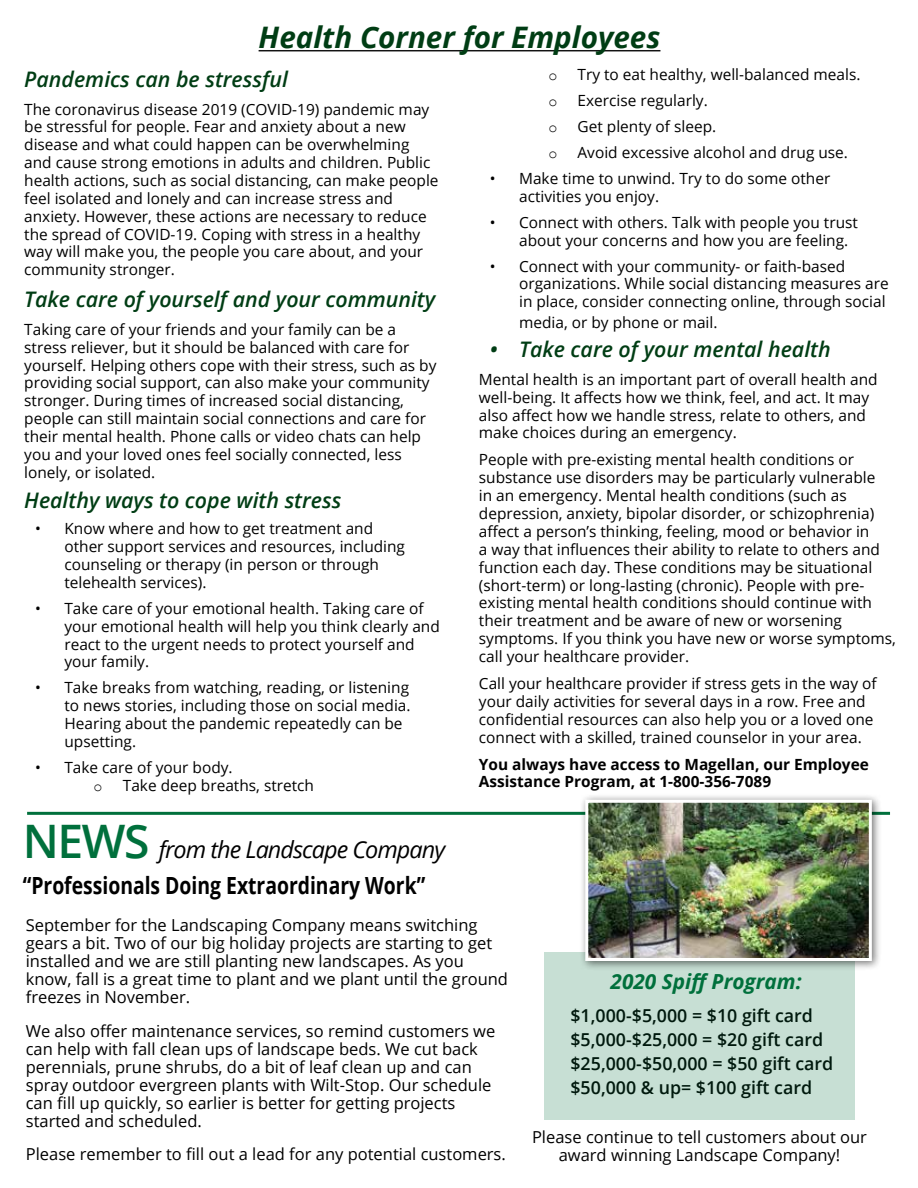
<style>
.page{position:relative;width:918px;height:1188px;background:#fff}
.page>*{position:absolute;margin:0;border:0;box-sizing:border-box;transform-origin:0 0}
.t1{font:italic 700 29.7px "Open Sans";color:#003d14}
.t2{font:700 23.7px "Open Sans";color:#000;scale:.82 1}
.t3{font:italic 23.4px "Open Sans";letter-spacing:-.04em;color:#000}
.t4{font:italic 600 21.45px "Open Sans";color:#003d14}
.t5{font:italic 700 20.85px "Open Sans";color:#00703c}
.t6{font:600 17.85px/24.3px "Open Sans";color:#000}
.t7{font:16.5px/18.1px "Open Sans";color:#000}
.t8{font:15.45px/17.9px "Open Sans";color:#000}
.t9{font:700 15.45px/17.9px "Open Sans";color:#000}
.t10{font:15px "Courier New";color:#000}
.s1{font-weight:600;font-style:normal;font-size:46.2px;color:#00703c}
</style>
<div class="page">
<hr style="left:27px;top:812px;width:863px;height:3px;background:#00703c">
<div style="left:544px;top:952px;width:311px;height:168px;background:#c7dfd4"></div>
<div style="left:579px;top:793px;width:303px;height:178px;background:#000;opacity:.55"></div>
<img style="left:589px;top:804px;width:279px;height:153px">
<div style="left:585px;top:800px;width:287px;height:161px;border:3px solid #fff"></div>
<hr style="left:259px;top:50px;width:401px;height:1px;background:#131313">
<h1 class="t1" style="left:259px;top:17px;width:403px">Health Corner for Employees</h1>
<h3 class="t4" style="left:24px;top:65px;width:265px">Pandemics can be stressful</h3>
<p class="t8" style="left:24px;top:100px;width:416px">The coronavirus disease 2019 (COVID-19) pandemic may be stressful for people. Fear and anxiety about a new disease and what could happen can be overwhelming and cause strong emotions in adults and children. Public health actions, such as social distancing, can make people feel isolated and lonely and can increase stress and anxiety. However, these actions are necessary to reduce the spread of COVID-19. Coping with stress in a healthy way will make you, the people you care about, and your community stronger.</p>
<h3 class="t4" style="left:24px;top:285px;width:413px">Take care of yourself and your community</h3>
<p class="t8" style="left:24px;top:320px;width:414px">Taking care of your friends and your family can be a stress reliever, but it should be balanced with care for yourself. Helping others cope with their stress, such as by providing social support, can also make your community stronger. During times of increased social distancing, people can still maintain social connections and care for their mental health. Phone calls or video chats can help you and your loved ones feel socially connected, less lonely, or isolated.</p>
<h3 class="t4" style="left:24px;top:486px;width:319px">Healthy ways to cope with stress</h3>
<p class="t8" style="left:64px;top:519px;width:342px;text-indent:-29px">• Know where and how to get treatment and other support services and resources, including counseling or therapy (in person or through telehealth services).</p>
<p class="t8" style="left:64px;top:599px;width:377px;text-indent:-29px">• Take care of your emotional health. Taking care of your emotional health will help you think clearly and react to the urgent needs to protect yourself and your family.</p>
<p class="t8" style="left:64px;top:678px;width:348px;text-indent:-29px">• Take breaks from watching, reading, or listening to news stories, including those on social media.<br>Hearing about the pandemic repeatedly can be upsetting.</p>
<p class="t8" style="left:35px;top:758px;width:199px">• Take care of your body.</p>
<p class="t10" style="left:94px;top:777px;width:10px">o</p>
<p class="t8" style="left:123px;top:776px;width:193px">Take deep breaths, stretch</p>
<h3 class="t3" style="left:23px;top:834px;width:424px"><span class="s1">NEWS</span> from the Landscape Company</h3>
<h2 class="t2" style="left:23px;top:868px;width:492px">“Professionals Doing Extraordinary Work”</h2>
<p class="t10" style="left:548px;top:66px;width:10px">o</p>
<p class="t8" style="left:578px;top:65px;width:284px">Try to eat healthy, well-balanced meals.</p>
<p class="t10" style="left:548px;top:92px;width:10px">o</p>
<p class="t8" style="left:578px;top:91px;width:132px">Exercise regularly.</p>
<p class="t10" style="left:548px;top:118px;width:10px">o</p>
<p class="t8" style="left:578px;top:117px;width:140px">Get plenty of sleep.</p>
<p class="t10" style="left:548px;top:144px;width:10px">o</p>
<p class="t8" style="left:578px;top:143px;width:272px">Avoid excessive alcohol and drug use.</p>
<p class="t8" style="left:519px;top:169px;width:313px;text-indent:-29px">• Make time to unwind. Try to do some other activities you enjoy.</p>
<p class="t8" style="left:519px;top:213px;width:340px;text-indent:-29px">• Connect with others. Talk with people you trust about your concerns and how you are feeling.</p>
<p class="t8" style="left:519px;top:257px;width:371px;text-indent:-29px">• Connect with your community- or faith-based organizations. While social distancing measures are in place, consider connecting online, through social</p>
<p class="t8" style="left:519px;top:313px;width:200px">media, or by phone or mail.</p>
<h3 class="t4" style="left:490px;top:335px;width:342px">• Take care of your mental health</h3>
<p class="t8" style="left:479px;top:370px;width:400px">Mental health is an important part of overall health and well-being. It affects how we think, feel, and act. It may also affect how we handle stress, relate to others, and make choices during an emergency.</p>
<p class="t8" style="left:479px;top:451px;width:418px">People with pre-existing mental health conditions or substance use disorders may be particularly vulnerable<br>in an emergency. Mental health conditions (such as depression, anxiety, bipolar disorder, or schizophrenia) affect a person’s thinking, feeling, mood or behavior in<br>a way that influences their ability to relate to others and function each day. These conditions may be situational (short-term) or long-lasting (chronic). People with pre&shy;existing mental health conditions should continue with their treatment and be aware of new or worsening symptoms. If you think you have new or worse symptoms, call your healthcare provider.</p>
<p class="t8" style="left:479px;top:674px;width:399px">Call your healthcare provider if stress gets in the way of your daily activities for several days in a row. Free and confidential resources can also help you or a loved one connect with a skilled, trained counselor in your area.</p>
<p class="t9" style="left:479px;top:755px;width:392px">You always have access to Magellan, our Employee<br>Assistance Program, at 1-800-356-7089</p>
<p class="t7" style="left:26px;top:915px;width:484px">September for the Landscaping Company means switching gears a bit. Two of our big holiday projects are starting to get installed and we are still planting new landscapes. As you know, fall is a great time to plant and we plant until the ground freezes in November.</p>
<p class="t7" style="left:26px;top:1021px;width:471px">We also offer maintenance services, so remind customers we can help with fall clean ups of landscape beds. We cut back perennials, prune shrubs, do a bit of leaf clean up and can spray outdoor evergreen plants with Wilt-Stop. Our schedule can fill up quickly, so earlier is better for getting projects started and scheduled.</p>
<p class="t7" style="left:26px;top:1145px;width:482px">Please remember to fill out a lead for any potential customers.</p>
<h3 class="t5" style="left:611px;top:967px;width:193px">2020 Spiff Program:</h3>
<p class="t6" style="left:570px;top:1003px;width:264px">$1,000-$5,000 = $10 gift card $5,000-$25,000 = $20 gift card $25,000-$50,000 = $50 gift card $50,000 &amp; up= $100 gift card</p>
<p class="t7" style="left:532px;top:1127px;width:336px;text-align:center">Please continue to tell customers about our award winning Landscape Company!</p>
</div>
